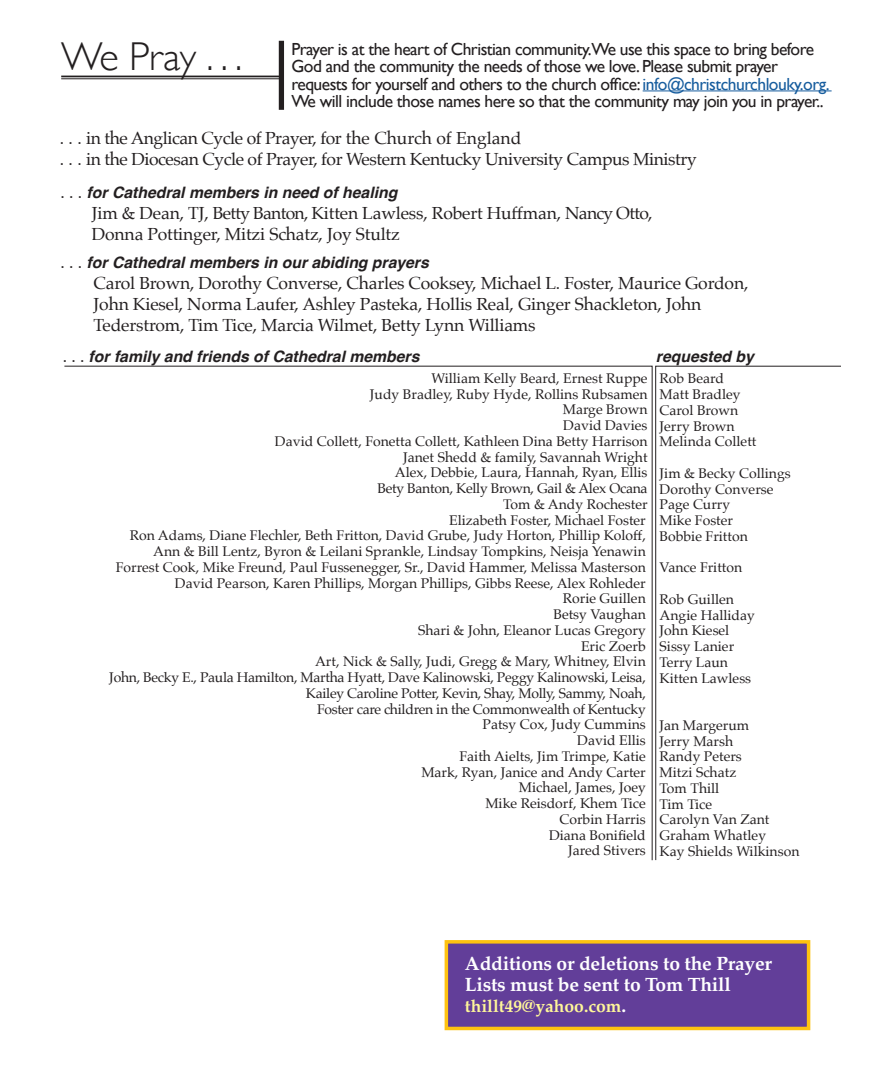
<style>
.page{position:relative;width:882px;height:1071px;background:#fff}
.page>*{position:absolute;margin:0;border:0;box-sizing:border-box;transform-origin:0 0}
.t1{font:300 40.25px "Gill Sans";letter-spacing:-.02em;color:#231f20}
.t2{font:700 19.25px/21px "Palatino";letter-spacing:-.01em;color:#fff}
.t3{font:17.5px/21px "Palatino";letter-spacing:-.01em;color:#231f20}
.t4{font:17.5px/17.5px "Gill Sans";letter-spacing:-.03em;color:#231f20}
.t5{font:700 17.5px "Palatino";color:#fff79a}
.t6{font:italic 700 15.75px "Helvetica";color:#231f20}
.t7{font:14px/15.8px "Palatino";color:#231f20}
.t8{font:14px/15.8px "Palatino";letter-spacing:-.02em;color:#231f20;text-align:right}
.s1{color:#175d9e}
.s2{font-family:"Palatino";font-weight:400;font-style:normal;font-size:17.5px}
.s3{font-size:19.25px;color:#fff}
</style>
<div class="page">
<hr style="left:643px;top:90px;width:189px;height:1px;background:#175d9e">
<div style="left:279px;top:41px;width:5px;height:69px;background:#231f20"></div>
<hr style="left:61px;top:76px;width:219px;height:1px;background:#231f20">
<hr style="left:61px;top:78px;width:219px;height:1px;background:#231f20">
<svg style="left:64px;top:365px;width:589px;height:496px"></svg>
<svg style="left:655px;top:365px;width:186px;height:496px"></svg>
<div style="left:445px;top:940px;width:365px;height:90px;background:#623e99;border:4px solid #fec210"></div>
<p class="t1" style="left:61px;top:25px;width:183px">We Pray . . .</p>
<p class="t4" style="left:291px;top:40px;width:540px">Prayer is at the heart of Christian community.We use this space to bring before God and the community the needs of those we love. Please submit prayer requests for yourself and others to the church office: <span class="s1">info@christchurchlouky.org.<br></span>We will include those names here so that the community may join you in prayer..</p>
<p class="t3" style="left:60px;top:127px;width:463px">. . . in the Anglican Cycle of Prayer, for the Church of England</p>
<p class="t3" style="left:60px;top:148px;width:638px">. . . in the Diocesan Cycle of Prayer, for Western Kentucky University Campus Ministry</p>
<p class="t6" style="left:60px;top:182px;width:338px"><span class="s2">. . .</span> for Cathedral members in need of healing</p>
<p class="t3" style="left:92px;top:202px;width:562px">Jim &amp; Dean, TJ, Betty Banton, Kitten Lawless, Robert Huffman, Nancy Otto,</p>
<p class="t3" style="left:92px;top:223px;width:310px">Donna Pottinger, Mitzi Schatz, Joy Stultz</p>
<p class="t6" style="left:60px;top:252px;width:370px"><span class="s2">. . .</span> for Cathedral members in our abiding prayers</p>
<p class="t3" style="left:94px;top:272px;width:656px">Carol Brown, Dorothy Converse, Charles Cooksey, Michael L. Foster, Maurice Gordon,<br>John Kiesel, Norma Laufer, Ashley Pasteka, Hollis Real, Ginger Shackleton, John<br>Tederstrom, Tim Tice, Marcia Wilmet, Betty Lynn Williams</p>
<p class="t6" style="left:63px;top:347px;width:358px"><span class="s2">. . .</span> for family and friends of Cathedral members</p>
<p class="t6" style="left:656px;top:347px;width:100px">requested by</p>
<p class="t7" style="left:432px;top:370px;width:218px">William Kelly Beard, Ernest Ruppe</p>
<p class="t7" style="left:370px;top:386px;width:279px">Judy Bradley, Ruby Hyde, Rollins Rubsamen</p>
<p class="t7" style="left:563px;top:402px;width:86px">Marge Brown<br>David Davies</p>
<p class="t7" style="left:275px;top:433px;width:374px">David Collett, Fonetta Collett, Kathleen Dina Betty Harrison</p>
<p class="t7" style="left:403px;top:449px;width:246px">Janet Shedd &amp; family, Savannah Wright</p>
<p class="t7" style="left:395px;top:465px;width:254px">Alex, Debbie, Laura, Hannah, Ryan, Ellis</p>
<p class="t8" style="left:378px;top:481px;width:271px">Bety Banton, Kelly Brown, Gail &amp; Alex Ocana</p>
<p class="t7" style="left:503px;top:496px;width:146px">Tom &amp; Andy Rochester</p>
<p class="t7" style="left:449px;top:512px;width:198px">Elizabeth Foster, Michael Foster</p>
<p class="t7" style="left:130px;top:528px;width:518px">Ron Adams, Diane Flechler, Beth Fritton, David Grube, Judy Horton, Phillip Koloff,</p>
<p class="t7" style="left:153px;top:544px;width:494px">Ann &amp; Bill Lentz, Byron &amp; Leilani Sprankle, Lindsay Tompkins, Neisja Yenawin</p>
<p class="t7" style="left:116px;top:559px;width:532px">Forrest Cook, Mike Freund, Paul Fussenegger, Sr., David Hammer, Melissa Masterson</p>
<p class="t7" style="left:175px;top:575px;width:472px">David Pearson, Karen Phillips, Morgan Phillips, Gibbs Reese, Alex Rohleder</p>
<p class="t7" style="left:563px;top:591px;width:85px">Rorie Guillen</p>
<p class="t7" style="left:553px;top:607px;width:94px">Betsy Vaughan</p>
<p class="t7" style="left:418px;top:622px;width:229px">Shari &amp; John, Eleanor Lucas Gregory</p>
<p class="t7" style="left:581px;top:638px;width:66px">Eric Zoerb</p>
<p class="t7" style="left:315px;top:654px;width:332px">Art, Nick &amp; Sally, Judi, Gregg &amp; Mary, Whitney, Elvin</p>
<p class="t8" style="left:109px;top:670px;width:538px">John, Becky E., Paula Hamilton, Martha Hyatt, Dave Kalinowski, Peggy Kalinowski, Leisa,<br>Kailey Caroline Potter, Kevin, Shay, Molly, Sammy, Noah,</p>
<p class="t8" style="left:317px;top:701px;width:330px">Foster care children in the Commonwealth of Kentucky</p>
<p class="t7" style="left:483px;top:717px;width:165px">Patsy Cox, Judy Cummins</p>
<p class="t7" style="left:577px;top:733px;width:70px">David Ellis</p>
<p class="t7" style="left:460px;top:748px;width:188px">Faith Aielts, Jim Trimpe, Katie</p>
<p class="t7" style="left:421px;top:764px;width:226px">Mark, Ryan, Janice and Andy Carter</p>
<p class="t7" style="left:519px;top:780px;width:128px">Michael, James, Joey</p>
<p class="t7" style="left:485px;top:796px;width:162px">Mike Reisdorf, Khem Tice</p>
<p class="t7" style="left:560px;top:811px;width:88px">Corbin Harris</p>
<p class="t7" style="left:549px;top:827px;width:98px">Diana Bonifield</p>
<p class="t7" style="left:568px;top:843px;width:79px">Jared Stivers</p>
<p class="t7" style="left:660px;top:371px;width:66px">Rob Beard</p>
<p class="t7" style="left:660px;top:386px;width:83px">Matt Bradley</p>
<p class="t7" style="left:660px;top:402px;width:80px">Carol Brown</p>
<p class="t7" style="left:660px;top:418px;width:77px">Jerry Brown</p>
<p class="t7" style="left:660px;top:434px;width:98px">Melinda Collett</p>
<p class="t7" style="left:660px;top:465px;width:133px">Jim &amp; Becky Collings</p>
<p class="t7" style="left:660px;top:481px;width:115px">Dorothy Converse</p>
<p class="t7" style="left:660px;top:497px;width:72px">Page Curry</p>
<p class="t7" style="left:660px;top:512px;width:75px">Mike Foster</p>
<p class="t7" style="left:660px;top:528px;width:90px">Bobbie Fritton</p>
<p class="t7" style="left:660px;top:560px;width:84px">Vance Fritton</p>
<p class="t7" style="left:660px;top:591px;width:76px">Rob Guillen</p>
<p class="t7" style="left:660px;top:607px;width:97px">Angie Halliday</p>
<p class="t7" style="left:660px;top:623px;width:71px">John Kiesel</p>
<p class="t7" style="left:660px;top:638px;width:76px">Sissy Lanier</p>
<p class="t7" style="left:660px;top:654px;width:70px">Terry Laun</p>
<p class="t7" style="left:660px;top:670px;width:93px">Kitten Lawless</p>
<p class="t7" style="left:660px;top:717px;width:91px">Jan Margerum</p>
<p class="t7" style="left:660px;top:733px;width:75px">Jerry Marsh</p>
<p class="t7" style="left:660px;top:749px;width:84px">Randy Peters</p>
<p class="t7" style="left:660px;top:764px;width:78px">Mitzi Schatz</p>
<p class="t7" style="left:660px;top:780px;width:61px">Tom Thill</p>
<p class="t7" style="left:660px;top:796px;width:54px">Tim Tice</p>
<p class="t7" style="left:660px;top:812px;width:111px">Carolyn Van Zant</p>
<p class="t7" style="left:660px;top:827px;width:108px">Graham Whatley</p>
<p class="t7" style="left:660px;top:843px;width:141px">Kay Shields Wilkinson</p>
<p class="t2" style="left:465px;top:952px;width:309px">Additions or deletions to the Prayer<br>Lists must be sent to Tom Thill</p>
<p class="t5" style="left:465px;top:991px;width:163px">thillt49@yahoo.com<span class="s3">.</span></p>
</div>
